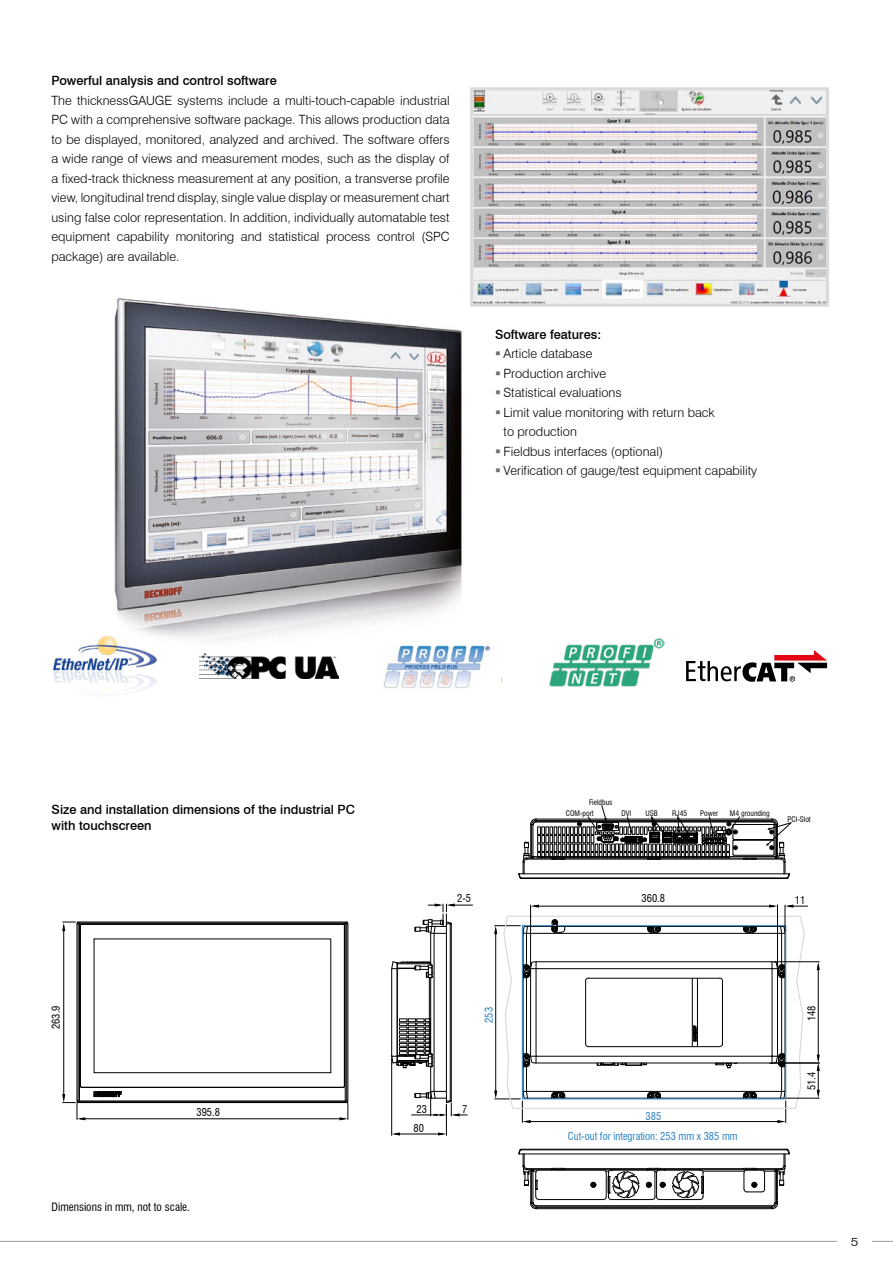
<style>
.page{position:relative;width:893px;height:1263px;background:#fff}
.page>*{position:absolute;margin:0;border:0;box-sizing:border-box;transform-origin:0 0}
.t1{font:300 12.75px/19.5px "Swiss 721 BT";color:#000;text-align:justify}
.t2{font:500 12.75px/15.3px "Swiss 721 BT";color:#000}
.t3{font:300 12px "Swiss 721 BT";color:#000;scale:1.18 1}
.t4{font:condensed 11.25px "Swiss 721 BT";color:#000}
.t5{font:condensed 10.5px "Swiss 721 BT";color:#2581c4}
.t6{font:condensed 10.5px "Swiss 721 BT";color:#000}
.t7{font:condensed 7.5px/11.4px "Swiss 721 BT";color:#000}
</style>
<div class="page">
<hr style="left:0;top:1241px;width:893px;height:1px;background:#9d9d9c">
<div style="left:838px;top:1220px;width:34px;height:43px;background:#fff"></div>
<img style="left:114px;top:298px;width:348px;height:377px">
<img style="left:474px;top:91px;width:351px;height:212px">
<div style="left:470px;top:87px;width:359px;height:220px;border:3px solid #dadada"></div>
<svg style="left:518px;top:1148px;width:272px;height:61px"></svg>
<svg style="left:62px;top:921px;width:287px;height:199px"></svg>
<svg style="left:391px;top:903px;width:82px;height:232px"></svg>
<hr style="left:774px;top:961px;width:45px;height:1px;background:#000">
<hr style="left:818px;top:965px;width:1px;height:94px;background:#000">
<svg style="left:817px;top:962px;width:3px;height:8px"></svg>
<svg style="left:817px;top:1054px;width:3px;height:44px"></svg>
<hr style="left:786px;top:1098px;width:33px;height:1px;background:#000">
<hr style="left:774px;top:1063px;width:45px;height:1px;background:#000">
<svg style="left:494px;top:904px;width:314px;height:219px"></svg>
<svg style="left:518px;top:805px;width:274px;height:74px"></svg>
<img style="left:379px;top:640px;width:122px;height:48px">
<img style="left:53px;top:631px;width:122px;height:61px">
<img style="left:549px;top:638px;width:115px;height:49px">
<img style="left:199px;top:653px;width:139px;height:26px">
<svg style="left:686px;top:650px;width:141px;height:32px"></svg>
<p class="t2" style="left:51px;top:73px;width:227px">Powerful analysis and control software</p>
<p class="t1" style="left:51px;top:90px;width:400px">The thicknessGAUGE systems include a multi-touch-capable industrial PC with a comprehensive software package. This allows production data to be displayed, monitored, analyzed and archived. The software offers a wide range of views and measurement modes, such as the display of a fixed-track thickness measurement at any position, a transverse profile view, longitudinal trend display, single value display or measurement chart using false color representation. In addition, individually automatable test equipment capability monitoring and statistical process control (SPC package) are available.</p>
<p class="t2" style="left:495px;top:326px;width:108px">Software features:</p>
<p class="t1" style="left:504px;top:344px;width:255px;text-align:left">Article database<br>Production archive<br>Statistical evaluations<br>Limit value monitoring with return back<br>to production<br>Fieldbus interfaces (optional)<br>Verification of gauge/test equipment capability</p>
<p class="t2" style="left:52px;top:802px;width:305px">Size and installation dimensions of the industrial PC with touchscreen</p>
<p class="t6" style="left:457px;top:892px;width:15px">2-5</p>
<p class="t6" style="left:50px;top:1029px;width:25px;rotate:-90deg">263.9</p>
<p class="t5" style="left:483px;top:1023px;width:17px;rotate:-90deg">253</p>
<p class="t6" style="left:416px;top:1102px;width:12px">23</p>
<p class="t6" style="left:196px;top:1106px;width:25px">395.8</p>
<p class="t6" style="left:462px;top:1103px;width:7px">7</p>
<p class="t6" style="left:413px;top:1121px;width:12px">80</p>
<p class="t4" style="left:52px;top:1200px;width:140px">Dimensions in mm, not to scale.</p>
<p class="t7" style="left:566px;top:796px;width:48px;text-indent:23px">Fieldbus<br>COM-port</p>
<p class="t7" style="left:621px;top:807px;width:11px">DVI</p>
<p class="t7" style="left:645px;top:807px;width:14px">USB</p>
<p class="t7" style="left:672px;top:807px;width:17px">RJ45</p>
<p class="t7" style="left:700px;top:807px;width:20px">Power</p>
<p class="t7" style="left:730px;top:807px;width:41px">M4 grounding</p>
<p class="t7" style="left:787px;top:813px;width:25px">PCI-Slot</p>
<p class="t6" style="left:641px;top:892px;width:25px">360.8</p>
<p class="t6" style="left:795px;top:894px;width:12px">11</p>
<p class="t5" style="left:646px;top:1109px;width:17px">385</p>
<p class="t5" style="left:568px;top:1130px;width:171px">Cut-out for integration: 253 mm x 385 mm</p>
<p class="t6" style="left:805px;top:1021px;width:17px;rotate:-90deg">148</p>
<p class="t6" style="left:805px;top:1090px;width:20px;rotate:-90deg">51.4</p>
<p class="t3" style="left:851px;top:1235px;width:8px">5</p>
</div>
